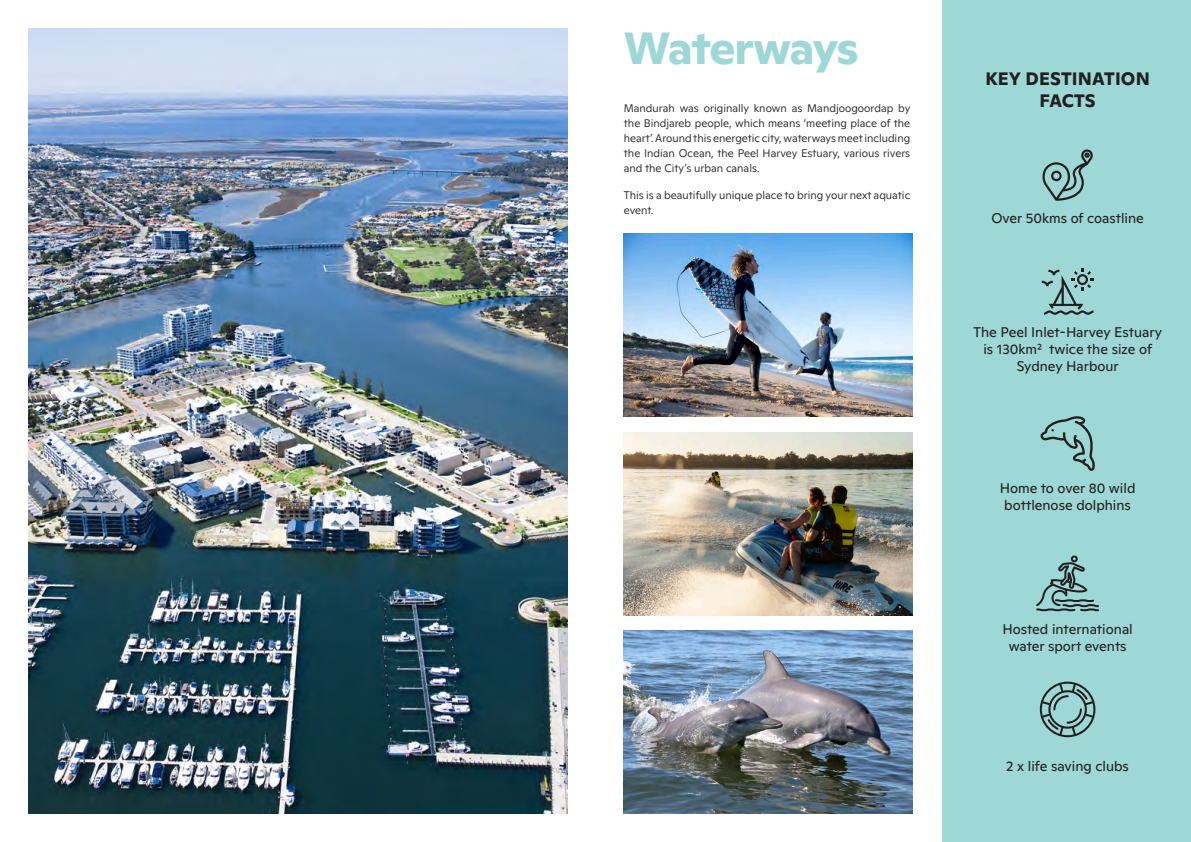
<style>
.page{position:relative;width:1191px;height:842px;background:#fff}
.page>*{position:absolute;margin:0;border:0;box-sizing:border-box;transform-origin:0 0}
.Page_Title{font:700 45px "Ginto Normal";letter-spacing:-.03em;color:#9dd8d7}
.t1{font:700 18px/21.6px "Ginto Normal";letter-spacing:.01em;color:#231f20;text-align:center}
.t2{font:14px/16.8px "Ginto Normal";color:#231f20;text-align:center}
.Body{font:300 11px/15px "Ginto Normal";color:#231f20;text-align:justify}
</style>
<div class="page">
<img style="left:28px;top:28px;width:539px;height:786px">
<div style="left:943px;top:0;width:248px;height:842px;background:#9dd8d7"></div>
<svg style="left:1042px;top:149px;width:51px;height:52px"></svg>
<svg style="left:1041px;top:269px;width:52px;height:46px"></svg>
<svg style="left:1040px;top:416px;width:55px;height:55px"></svg>
<svg style="left:1036px;top:555px;width:63px;height:56px"></svg>
<svg style="left:1039px;top:682px;width:56px;height:55px"></svg>
<img style="left:623px;top:631px;width:289px;height:183px">
<img style="left:623px;top:432px;width:289px;height:183px">
<img style="left:623px;top:234px;width:289px;height:182px">
<p class="Page_Title" style="left:624px;top:14px;width:236px">Waterways</p>
<p class="Body" style="left:624px;top:100px;width:288px">Mandurah was originally known as Mandjoogoordap by the Bindjareb people, which means ‘meeting place of the heart’. Around this energetic city, waterways meet including the Indian Ocean, the Peel Harvey Estuary, various rivers and the City’s urban canals.</p>
<p class="Body" style="left:624px;top:186px;width:288px">This is a beautifully unique place to bring your next aquatic event.</p>
<p class="t1" style="left:985px;top:67px;width:166px">KEY DESTINATION<br>FACTS</p>
<p class="t2" style="left:991px;top:209px;width:154px">Over 50kms of coastline</p>
<p class="t2" style="left:973px;top:323px;width:190px">The Peel Inlet-Harvey Estuary is 130km² twice the size of<br>Sydney Harbour</p>
<p class="t2" style="left:999px;top:479px;width:137px">Home to over 80 wild bottlenose dolphins</p>
<p class="t2" style="left:1002px;top:619px;width:132px">Hosted international water sport events</p>
<p class="t2" style="left:1006px;top:756px;width:124px">2 x life saving clubs</p>
</div>
